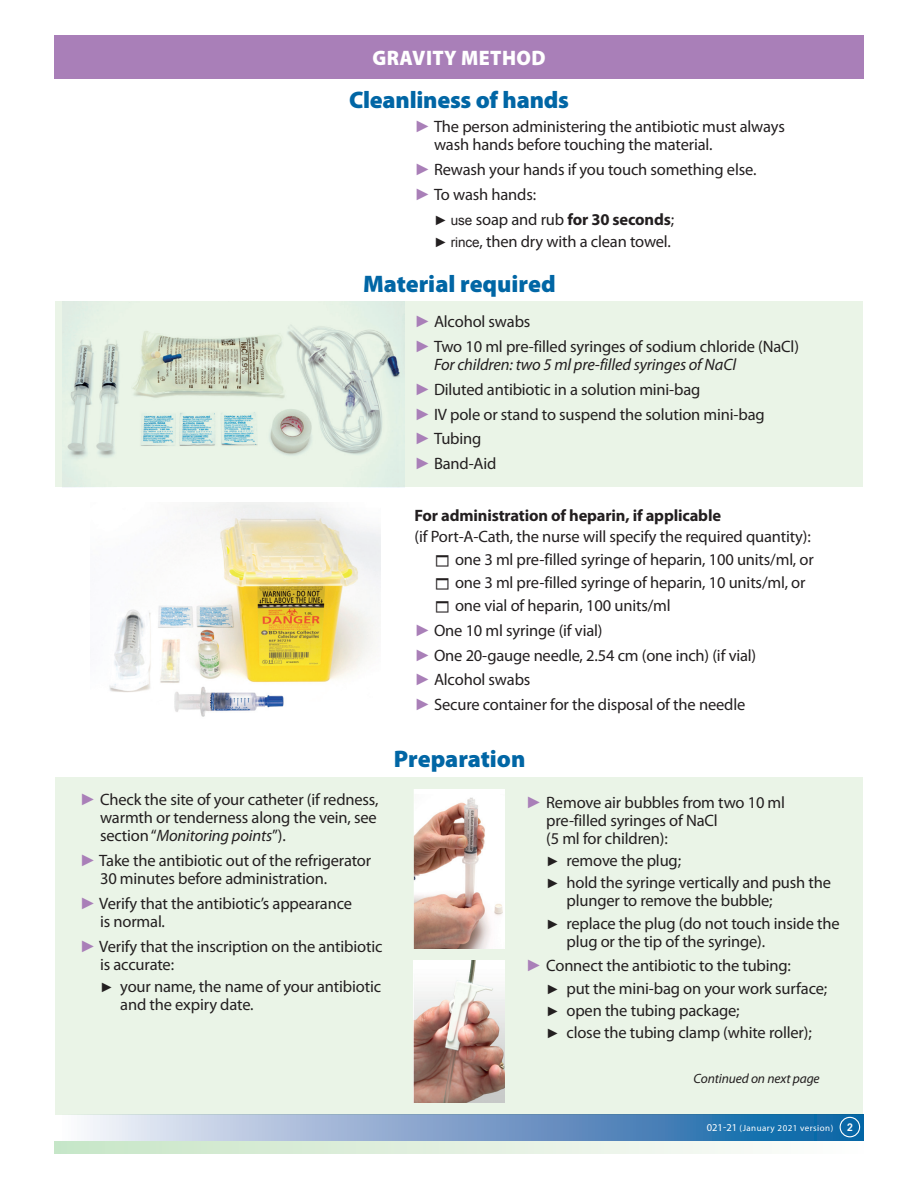
<style>
.page{position:relative;width:918px;height:1188px;background:#fff}
.page>*{position:absolute;margin:0;border:0;box-sizing:border-box;transform-origin:0 0}
.t1{font:900 24px "Myriad Pro";letter-spacing:-.01em;color:#0166a5}
.t2{font:900 21px "Myriad Pro";letter-spacing:.02em;color:#fff;scale:.95 1}
.t3{font:16.5px/18px "Myriad Pro";letter-spacing:-.01em;color:#231f20}
.t4{font:700 16.5px "Myriad Pro";letter-spacing:-.01em;color:#231f20}
.t5{font:italic 13.5px "Myriad Pro";letter-spacing:-.01em;color:#231f20}
.t6{font:700 10.5px "Trade Gothic";color:#fff}
.t7{font:9px "Myriad Pro";letter-spacing:.05em;color:#fff}
.s1{font-family:"Arial";color:#a97fb8}
.s2{font-family:"Arial";font-weight:400;font-size:13.5px}
.s3{font-weight:400}
.s4{font-family:"Arial";font-size:13.5px}
.s5{font-style:italic}
.s6{font-size:10.5px}
</style>
<div class="page">
<svg style="left:54px;top:1140px;width:810px;height:13px"></svg>
<svg style="left:87px;top:1115px;width:777px;height:25px;background:#7aa2ca"></svg>
<div style="left:840px;top:1117px;width:20px;height:20px;border:1px solid #fff;border-radius:50%"></div>
<div style="left:56px;top:302px;width:807px;height:185px;background:#eaf4e7"></div>
<div style="left:56px;top:777px;width:807px;height:338px;background:#eaf4e7"></div>
<div style="left:54px;top:35px;width:810px;height:44px;background:#a97fb8"></div>
<img style="left:62px;top:302px;width:343px;height:185px">
<img style="left:109px;top:502px;width:272px;height:215px">
<img style="left:413px;top:789px;width:92px;height:159px">
<img style="left:414px;top:961px;width:91px;height:141px">
<p class="t2" style="left:372px;top:46px;width:184px">GRAVITY METHOD</p>
<h1 class="t1" style="left:349px;top:86px;width:221px">Cleanliness of hands</h1>
<p class="t3" style="left:434px;top:117px;width:352px;text-indent:-20px"><span class="s1">►</span> The person administering the antibiotic must always wash hands before touching the material.</p>
<p class="t3" style="left:415px;top:160px;width:343px"><span class="s1">►</span> Rewash your hands if you touch something else.</p>
<p class="t3" style="left:415px;top:185px;width:123px"><span class="s1">►</span> To wash hands:</p>
<p class="t4" style="left:434px;top:208px;width:242px"><span class="s2">► use</span> <span class="s3">soap and rub</span> for 30 seconds<span class="s3">;</span></p>
<p class="t3" style="left:434px;top:232px;width:238px"><span class="s4">► rince</span>, then dry with a clean towel.</p>
<h1 class="t1" style="left:363px;top:271px;width:194px">Material required</h1>
<p class="t3" style="left:415px;top:309px;width:386px;line-height:24.8px"><span class="s1">►</span> Alcohol swabs<br><span class="s1">►</span> Two 10 ml pre-filled syringes of sodium chloride (NaCl)</p>
<p class="t3" style="left:415px;top:352px;width:352px;line-height:24.8px;text-indent:20px"><span class="s5">For children: two 5 ml pre-filled syringes of NaCl<br></span><span class="s1">►</span> Diluted antibiotic in a solution mini-bag<br><span class="s1">►</span> IV pole or stand to suspend the solution mini-bag <span class="s1">►</span> Tubing<br><span class="s1">►</span> Band-Aid</p>
<p class="t4" style="left:415px;top:505px;width:308px">For administration of heparin, if applicable</p>
<p class="t3" style="left:455px;top:525px;width:360px;line-height:23.1px;text-indent:-41px">(if Port-A-Cath, the nurse will specify the required quantity): one 3 ml pre-filled syringe of heparin, 100 units/ml, or one 3 ml pre-filled syringe of heparin, 10 units/ml, or one vial of heparin, 100 units/ml</p>
<p class="t3" style="left:415px;top:618px;width:343px;line-height:24.8px"><span class="s1">►</span> One 10 ml syringe (if vial)<br><span class="s1">►</span> One 20-gauge needle, 2.54 cm (one inch) (if vial) <span class="s1">►</span> Alcohol swabs<br><span class="s1">►</span> Secure container for the disposal of the needle</p>
<p class="t3" style="left:100px;top:791px;width:280px;text-align:justify;text-indent:-20px"><span class="s1">►</span> Check the site of your catheter (if redness, warmth or tenderness along the vein, see section “<span class="s5">Monitoring points</span>”).</p>
<p class="t3" style="left:100px;top:851px;width:273px;text-indent:-20px"><span class="s1">►</span> Take the antibiotic out of the refrigerator<br>30 minutes before administration.</p>
<p class="t3" style="left:100px;top:894px;width:254px;text-indent:-20px"><span class="s1">►</span> Verify that the antibiotic’s appearance is normal.</p>
<p class="t3" style="left:100px;top:937px;width:284px;text-indent:-20px"><span class="s1">►</span> Verify that the inscription on the antibiotic is accurate:</p>
<p class="t3" style="left:120px;top:977px;width:262px;text-indent:-20px"><span class="s4">►</span> your name, the name of your antibiotic and the expiry date.</p>
<h1 class="t1" style="left:394px;top:745px;width:133px">Preparation</h1>
<p class="t3" style="left:546px;top:793px;width:240px;text-indent:-20px"><span class="s1">►</span> Remove air bubbles from two 10 ml pre-filled syringes of NaCl<br>(5 ml for children):</p>
<p class="t3" style="left:546px;top:849px;width:286px;line-height:22.4px"><span class="s4">►</span> remove the plug;<br><span class="s4">►</span> hold the syringe vertically and push the</p>
<p class="t3" style="left:546px;top:889px;width:295px;line-height:22.4px;text-indent:20px">plunger to remove the bubble;<br><span class="s4">►</span> replace the plug (do not touch inside the</p>
<p class="t3" style="left:526px;top:928px;width:267px;line-height:24.8px;text-indent:41px">plug or the tip of the syringe).<br><span class="s1">►</span> Connect the antibiotic to the tubing:</p>
<p class="t3" style="left:546px;top:977px;width:283px;line-height:22.4px"><span class="s4">►</span> put the mini-bag on your work surface; <span class="s4">►</span> open the tubing package;<br><span class="s4">►</span> close the tubing clamp (white roller);</p>
<p class="t5" style="left:694px;top:1071px;width:128px">Continued on next page</p>
<p class="t7" style="left:707px;top:1122px;width:128px"><span class="s6">021-21</span> (January 2021 version)</p>
<p class="t6" style="left:847px;top:1121px;width:7px">2</p>
</div>
